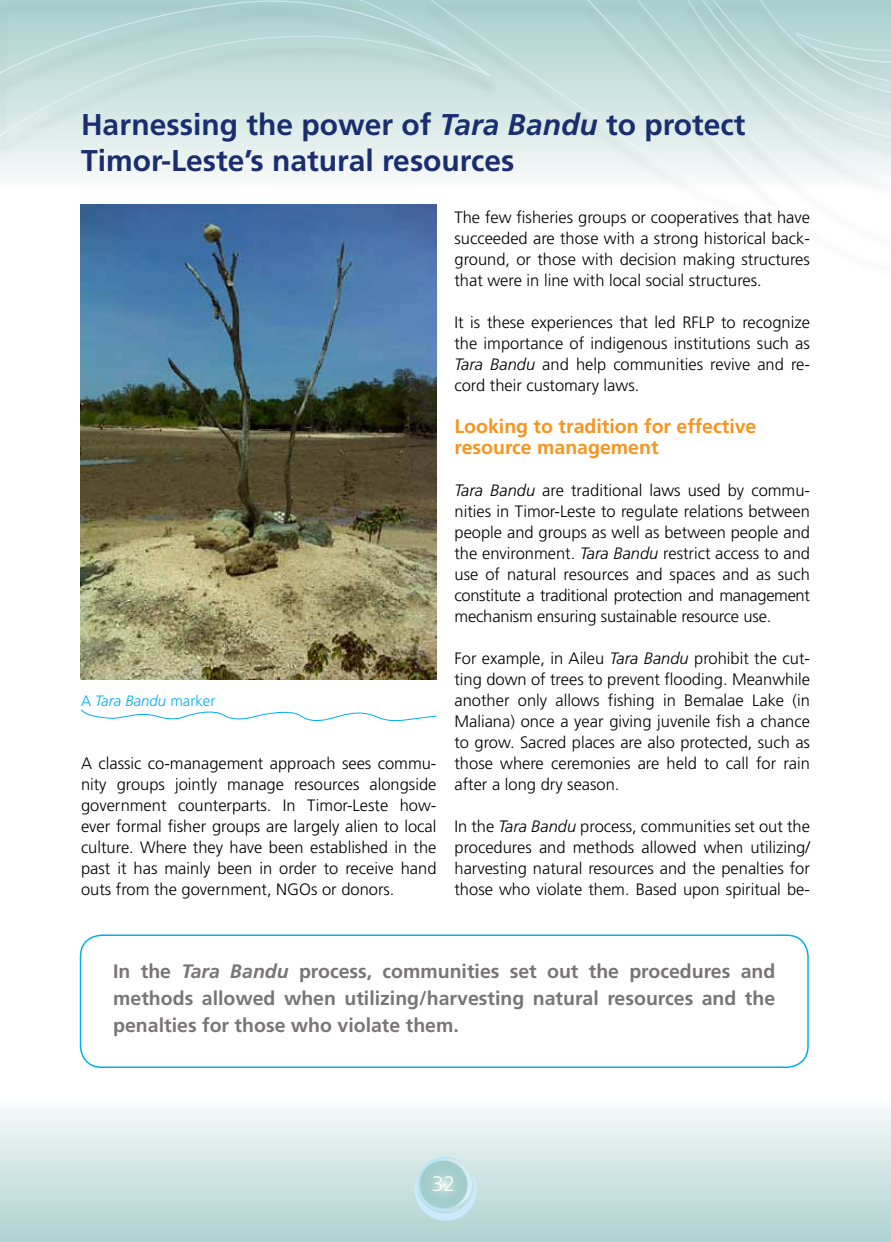
<style>
.page{position:relative;width:891px;height:1242px;background:#fff}
.page>*{position:absolute;margin:0;border:0;box-sizing:border-box;transform-origin:0 0}
.t1{font:700 30px/36px "Frutiger";color:#1a2d6f}
.t2{font:300 21px "Frutiger";color:#fff}
.t3{font:700 19.5px/27px "Frutiger";color:#797576;text-align:justify}
.t4{font:700 19.5px/21px "Frutiger";color:#f7941e}
.t5{font:300 16.5px/21px "Frutiger";color:#000;text-align:justify}
.t6{font:italic 300 15px "Frutiger";color:#00aeef}
.s1{font-style:italic}
.s2{font-style:normal}
</style>
<div class="page">
<div style="left:0;top:1px;width:891px;height:280px;background:#000;opacity:.21"></div>
<svg style="left:0;top:77px;width:424px;height:61px;background:#d4e6e4"></svg>
<svg style="left:0;top:0;width:424px;height:77px;background:#b7d6d4"></svg>
<svg style="left:424px;top:0;width:159px;height:212px"></svg>
<svg style="left:583px;top:0;width:308px;height:281px"></svg>
<svg style="left:684px;top:0;width:207px;height:207px"></svg>
<svg style="left:0;top:979px;width:888px;height:263px"></svg>
<svg style="left:888px;top:1109px;width:3px;height:133px"></svg>
<svg style="left:410px;top:1151px;width:67px;height:70px;background:#bddddf"></svg>
<img style="left:80px;top:204px;width:356px;height:476px">
<svg style="left:81px;top:709px;width:356px;height:13px"></svg>
<div style="left:80px;top:934px;width:729px;height:134px;border:2px solid #00aeef;border-radius:21px"></div>
<h1 class="t1" style="left:81px;top:107px;width:666px">Harnessing the power of <span class="s1">Tara Bandu</span> to protect<br>Timor-Leste’s natural resources</h1>
<p class="t6" style="left:81px;top:692px;width:136px"><span class="s2">A</span> Tara Bandu <span class="s2">marker</span></p>
<p class="t5" style="left:81px;top:753px;width:357px">A classic co-management approach sees commu&shy;nity groups jointly manage resources alongside government counterparts. In Timor-Leste how&shy;ever formal fisher groups are largely alien to local culture. Where they have been established in the past it has mainly been in order to receive hand outs from the government, NGOs or donors.</p>
<p class="t5" style="left:454px;top:207px;width:357px">The few fisheries groups or cooperatives that have succeeded are those with a strong historical back&shy;ground, or those with decision making structures that were in line with local social structures.</p>
<p class="t5" style="left:454px;top:312px;width:357px">It is these experiences that led RFLP to recognize the importance of indigenous institutions such as <span class="s1">Tara Bandu</span> and help communities revive and re&shy;cord their customary laws.</p>
<p class="t4" style="left:454px;top:416px;width:303px">Looking to tradition for effective resource management</p>
<p class="t5" style="left:454px;top:480px;width:357px"><span class="s1">Tara Bandu</span> are traditional laws used by commu&shy;nities in Timor-Leste to regulate relations between people and groups as well as between people and the environment. <span class="s1">Tara Bandu</span> restrict access to and use of natural resources and spaces and as such constitute a traditional protection and management mechanism ensuring sustainable resource use.</p>
<p class="t5" style="left:454px;top:648px;width:357px">For example, in Aileu <span class="s1">Tara Bandu</span> prohibit the cut&shy;ting down of trees to prevent flooding. Meanwhile another only allows fishing in Bemalae Lake (in Maliana) once a year giving juvenile fish a chance to grow. Sacred places are also protected, such as those where ceremonies are held to call for rain after a long dry season.</p>
<p class="t5" style="left:454px;top:816px;width:357px">In the <span class="s1">Tara Bandu</span> process, communities set out the procedures and methods allowed when utilizing/ harvesting natural resources and the penalties for those who violate them. Based upon spiritual be-</p>
<p class="t3" style="left:113px;top:957px;width:664px">In the <span class="s1">Tara Bandu</span> process, communities set out the procedures and methods allowed when utilizing/harvesting natural resources and the penalties for those who violate them.</p>
<p class="t2" style="left:432px;top:1171px;width:25px">32</p>
</div>
